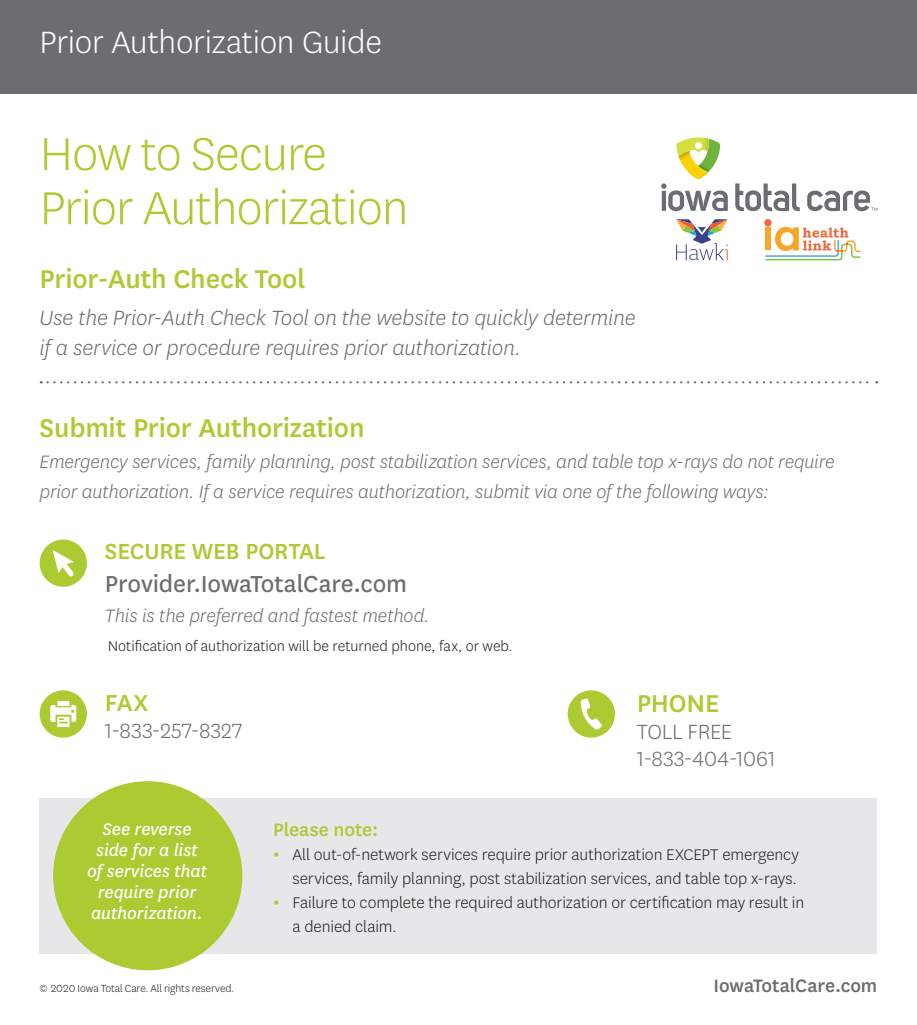
<style>
.page{position:relative;width:917px;height:1025px;background:#fff}
.page>*{position:absolute;margin:0;border:0;box-sizing:border-box;transform-origin:0 0}
.t1{font:300 54px/54px "Centene Sans";letter-spacing:-.02em;color:#accb33}
.t2{font:300 36px "Centene Sans";letter-spacing:-.01em;color:#fff}
.t3{font:500 30px "Centene Sans";letter-spacing:-.005em;color:#accb33}
.t4{font:500 28.5px "Centene Sans";letter-spacing:-.01em;color:#accb33}
.t5{font:27px "Centene Sans";letter-spacing:-.005em;color:#6c6d70}
.t6{font:500 27px "Centene Sans";color:#accb33}
.t7{font:500 25.5px "Centene Sans";letter-spacing:-.005em;color:#accb33}
.t8{font:italic 300 24px/30px "Centene Sans";letter-spacing:-.01em;color:#6c6d70}
.t9{font:300 24px/27px "Centene Sans";letter-spacing:.005em;color:#6c6d70}
.t10{font:italic 300 21px/30px "Centene Sans";letter-spacing:-.01em;color:#6c6d70}
.t11{font:500 21px "Centene Sans";letter-spacing:-.005em;color:#6c6d70}
.t12{font:500 21px "Centene Sans";color:#accb33}
.t13{font:italic 19.5px/21px "Centene Sans";letter-spacing:-.005em;color:#fff;text-align:center}
.t14{font:300 18px/24px "Centene Sans";letter-spacing:-.005em;color:#231f20;text-align:right}
.t15{font:300 16.5px "Centene Sans";color:#231f20}
.t16{font:300 12px "Centene Sans";letter-spacing:-.01em;color:#231f20}
.s1{font-weight:700;color:#accb33}
</style>
<div class="page">
<div style="left:0;top:0;width:916px;height:94px;background:#6c6d70"></div>
<svg style="left:735px;top:183px;width:64px;height:29px"></svg>
<svg style="left:661px;top:137px;width:66px;height:74px"></svg>
<div style="left:694px;top:142px;width:7px;height:7px;background:#fff;border-radius:50%"></div>
<svg style="left:807px;top:190px;width:70px;height:21px"></svg>
<svg style="left:676px;top:219px;width:51px;height:41px"></svg>
<svg style="left:764px;top:219px;width:96px;height:41px"></svg>
<svg style="left:41px;top:381px;width:835px;height:2px"></svg>
<div style="left:40px;top:539px;width:47px;height:47px;background:#accb33;border-radius:50%"></div>
<svg style="left:53px;top:550px;width:21px;height:26px"></svg>
<div style="left:567px;top:690px;width:47px;height:47px;background:#accb33;border-radius:50%"></div>
<svg style="left:580px;top:698px;width:22px;height:32px"></svg>
<svg style="left:40px;top:690px;width:47px;height:47px"></svg>
<div style="left:40px;top:797px;width:837px;height:156px;background:#e6e7e9"></div>
<div style="left:53px;top:781px;width:189px;height:189px;background:#accb33;border-radius:50%"></div>
<h1 class="t2" style="left:40px;top:20px;width:343px">Prior Authorization Guide</h1>
<h2 class="t1" style="left:40px;top:125px;width:370px">How to Secure<br>Prior Authorization</h2>
<h3 class="t3" style="left:40px;top:258px;width:267px">Prior-Auth Check Tool</h3>
<p class="t8" style="left:40px;top:302px;width:597px">Use the Prior-Auth Check Tool on the website to quickly determine if a service or procedure requires prior authorization.</p>
<h3 class="t3" style="left:40px;top:407px;width:326px">Submit Prior Authorization</h3>
<p class="t10" style="left:40px;top:445px;width:796px">Emergency services, family planning, post stabilization services, and table top x-rays do not require prior authorization. If a service requires authorization, submit via one of the following ways:</p>
<h3 class="t7" style="left:105px;top:534px;width:222px">SECURE WEB PORTAL</h3>
<p class="t5" style="left:105px;top:566px;width:303px">Provider.IowaTotalCare.com</p>
<p class="t10" style="left:105px;top:600px;width:326px">This is the preferred and fastest method.</p>
<p class="t15" style="left:108px;top:635px;width:406px">Notification of authorization will be returned phone, fax, or web.</p>
<h3 class="t6" style="left:105px;top:683px;width:45px">FAX</h3>
<p class="t9" style="left:105px;top:715px;width:139px">1-833-257-8327</p>
<h3 class="t4" style="left:636px;top:683px;width:84px">PHONE</h3>
<p class="t9" style="left:636px;top:717px;width:140px">TOLL FREE<br>1-833-404-1061</p>
<p class="t13" style="left:87px;top:817px;width:121px">See reverse side for a list of services that require prior authorization.</p>
<p class="t12" style="left:273px;top:814px;width:106px">Please note:</p>
<p class="t14" style="left:273px;top:841px;width:527px"><span class="s1">•</span> All out-of-network services require prior authorization EXCEPT emergency services, family planning, post stabilization services, and table top x-rays.</p>
<p class="t14" style="left:292px;top:889px;width:513px;text-align:left;text-indent:-19px"><span class="s1">•</span> Failure to complete the required authorization or certification may result in a denied claim.</p>
<p class="t16" style="left:40px;top:980px;width:196px">© 2020 Iowa Total Care. All rights reserved.</p>
<p class="t11" style="left:713px;top:971px;width:165px">IowaTotalCare.com</p>
</div>
